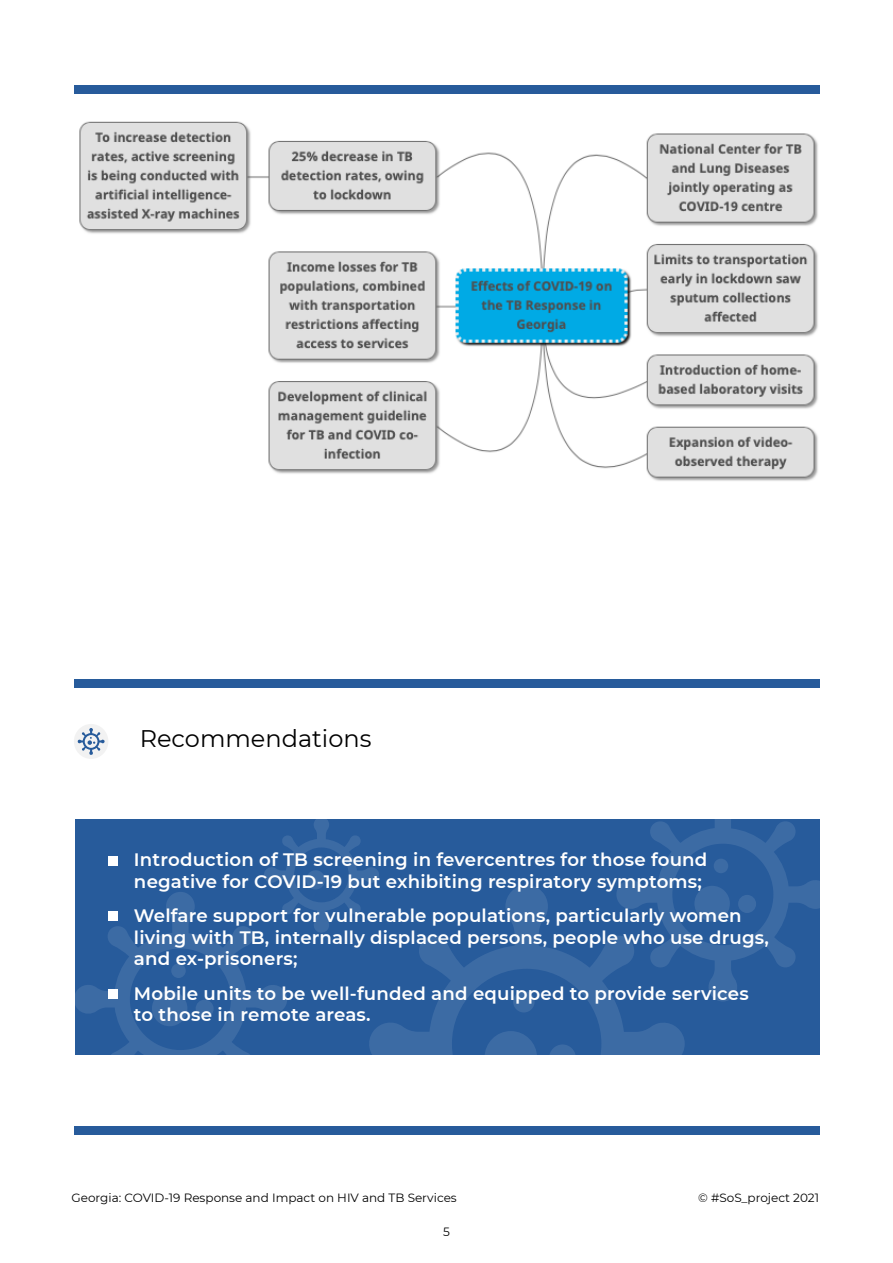
<style>
.page{position:relative;width:893px;height:1263px;background:#fff}
.page>*{position:absolute;margin:0;border:0;box-sizing:border-box;transform-origin:0 0}
.t1{font:24px "Montserrat";color:#000}
.t2{font:600 18px/21.6px "Montserrat";letter-spacing:.01em;color:#fff}
.t3{font:12px "Montserrat";color:#000}
</style>
<div class="page">
<div style="left:75px;top:819px;width:744px;height:235px;background:#275b9b"></div>
<svg style="left:620px;top:819px;width:199px;height:182px"></svg>
<div style="left:714px;top:859px;width:14px;height:14px;background:#3c6ba4;border-radius:50%"></div>
<div style="left:738px;top:895px;width:18px;height:18px;background:#3c6ba4;border-radius:50%"></div>
<div style="left:694px;top:886px;width:36px;height:35px;background:#3c6ba4;border-radius:50%"></div>
<svg style="left:379px;top:885px;width:306px;height:169px"></svg>
<div style="left:513px;top:991px;width:22px;height:21px;background:#3c6ba4;border-radius:50%"></div>
<svg style="left:549px;top:1044px;width:27px;height:10px"></svg>
<svg style="left:485px;top:1031px;width:52px;height:23px"></svg>
<svg style="left:75px;top:819px;width:304px;height:235px"></svg>
<div style="left:316px;top:855px;width:8px;height:8px;background:#3c6ba4;border-radius:50%"></div>
<div style="left:330px;top:875px;width:9px;height:10px;background:#3c6ba4;border-radius:50%"></div>
<div style="left:306px;top:870px;width:19px;height:19px;background:#3c6ba4;border-radius:50%"></div>
<div style="left:74px;top:724px;width:34px;height:35px;background:#f2f2f2;border-radius:50%"></div>
<svg style="left:77px;top:728px;width:28px;height:27px"></svg>
<div style="left:74px;top:1126px;width:745px;height:9px;background:#275b9b"></div>
<img style="left:79px;top:121px;width:739px;height:360px">
<div style="left:74px;top:85px;width:745px;height:9px;background:#275b9b"></div>
<div style="left:74px;top:679px;width:745px;height:9px;background:#275b9b"></div>
<div style="left:108px;top:856px;width:10px;height:10px;background:#fff"></div>
<div style="left:108px;top:911px;width:10px;height:10px;background:#fff"></div>
<div style="left:108px;top:989px;width:10px;height:10px;background:#fff"></div>
<h1 class="t1" style="left:140px;top:722px;width:233px">Recommendations</h1>
<p class="t2" style="left:134px;top:848px;width:575px">Introduction of TB screening in fevercentres for those found negative for COVID-19 but exhibiting respiratory symptoms;</p>
<p class="t2" style="left:134px;top:904px;width:636px">Welfare support for vulnerable populations, particularly women living with TB, internally displaced persons, people who use drugs, and ex-prisoners;</p>
<p class="t2" style="left:134px;top:982px;width:616px">Mobile units to be well-funded and equipped to provide services to those in remote areas.</p>
<p class="t3" style="left:72px;top:1189px;width:387px">Georgia: COVID-19 Response and Impact on HIV and TB Services</p>
<p class="t3" style="left:698px;top:1189px;width:122px">© #SoS_project 2021</p>
<p class="t3" style="left:443px;top:1223px;width:8px">5</p>
</div>
